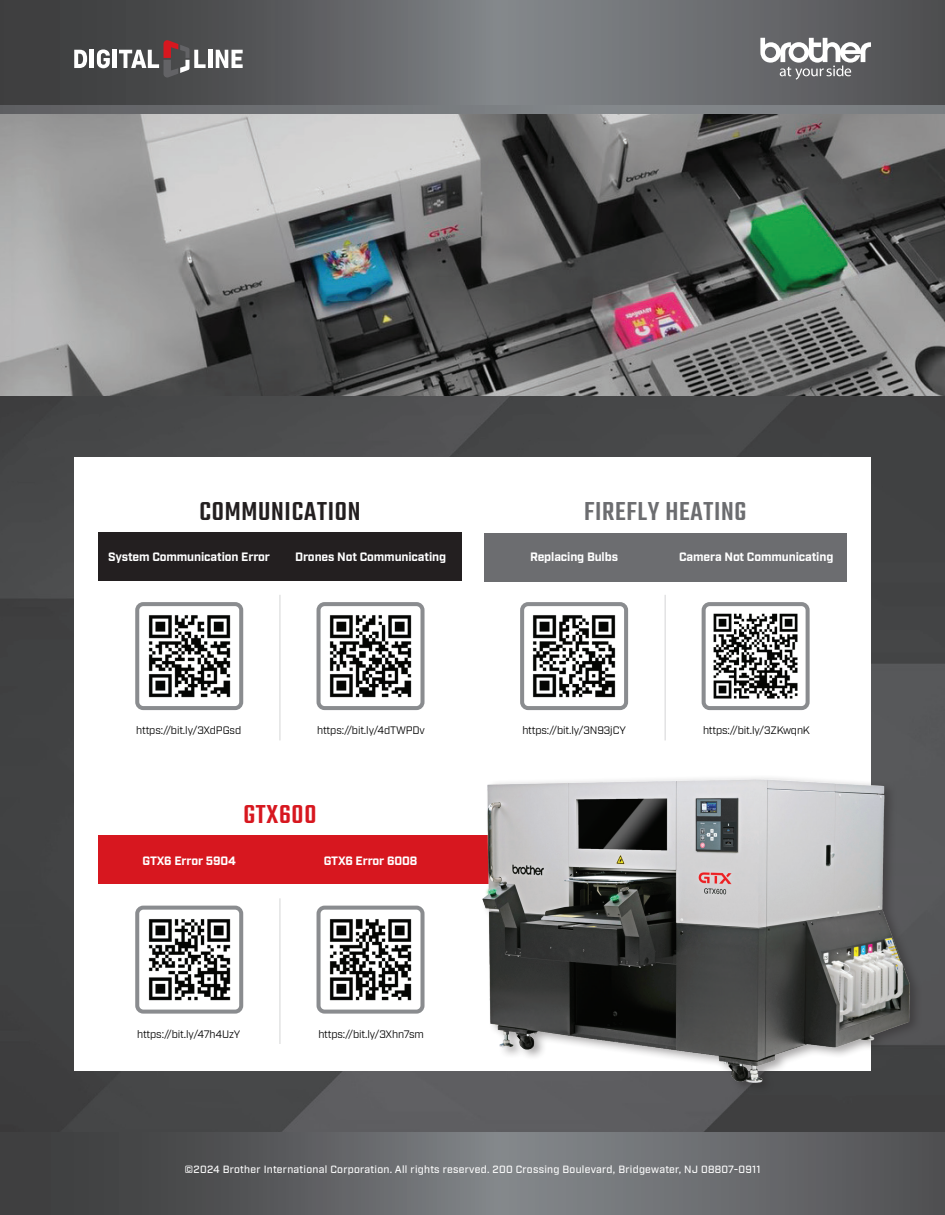
<style>
.page{position:relative;width:945px;height:1215px;background:#fff}
.page>*{position:absolute;margin:0;border:0;box-sizing:border-box;transform-origin:0 0}
.t1{font:500 28.5px "Teko";letter-spacing:.025em;color:#6c6d70}
.t2{font:500 28.5px "Teko";letter-spacing:.025em;color:#231f20}
.t3{font:500 28.5px "Teko";letter-spacing:.025em;color:#d7171f}
.t4{font:700 12.15px "Industry";letter-spacing:-.01em;color:#fff}
.t5{font:10.8px "Industry";letter-spacing:-.01em;color:#000}
.t6{font:500 10.5px "Industry";letter-spacing:.025em;color:#fff}
</style>
<div class="page">
<img style="left:0;top:396px;width:945px;height:736px">
<img style="left:0;top:114px;width:945px;height:282px">
<div style="left:74px;top:457px;width:797px;height:614px;background:#fff"></div>
<svg style="left:0;top:104px;width:945px;height:10px;background:#727578"></svg>
<div style="left:98px;top:533px;width:363px;height:48px;background:#231f20"></div>
<div style="left:98px;top:836px;width:496px;height:48px;background:#d7171f"></div>
<div style="left:484px;top:533px;width:363px;height:48px;background:#6c6d70"></div>
<hr style="left:279px;top:595px;width:2px;height:145px;background:#8a8c8f">
<hr style="left:664px;top:595px;width:2px;height:145px;background:#8a8c8f">
<div style="left:135px;top:602px;width:108px;height:108px;border:4px solid #8a8c8f;border-radius:6px"></div>
<img style="left:148px;top:615px;width:83px;height:83px">
<div style="left:317px;top:602px;width:108px;height:108px;border:4px solid #8a8c8f;border-radius:6px"></div>
<img style="left:329px;top:615px;width:83px;height:83px">
<svg style="left:0;top:1132px;width:945px;height:83px;background:#606265"></svg>
<img style="left:454px;top:750px;width:469px;height:352px">
<hr style="left:279px;top:898px;width:2px;height:146px;background:#8a8c8f">
<div style="left:135px;top:906px;width:108px;height:108px;border:4px solid #8a8c8f;border-radius:6px"></div>
<img style="left:148px;top:919px;width:83px;height:82px">
<div style="left:317px;top:906px;width:108px;height:108px;border:4px solid #8a8c8f;border-radius:6px"></div>
<img style="left:329px;top:919px;width:83px;height:82px">
<div style="left:520px;top:602px;width:108px;height:108px;border:4px solid #8a8c8f;border-radius:6px"></div>
<img style="left:532px;top:615px;width:84px;height:83px">
<div style="left:702px;top:602px;width:108px;height:108px;border:4px solid #8a8c8f;border-radius:6px"></div>
<img style="left:713px;top:613px;width:85px;height:86px">
<svg style="left:0;top:0;width:945px;height:104px;background:#626466"></svg>
<svg style="left:760px;top:38px;width:111px;height:42px"></svg>
<svg style="left:74px;top:50px;width:13px;height:18px"></svg>
<hr style="left:90px;top:50px;width:4px;height:18px;background:#fff">
<svg style="left:97px;top:49px;width:13px;height:19px"></svg>
<hr style="left:113px;top:50px;width:4px;height:18px;background:#fff">
<svg style="left:119px;top:40px;width:87px;height:37px;background:#6e6566"></svg>
<hr style="left:208px;top:50px;width:4px;height:18px;background:#fff">
<svg style="left:216px;top:50px;width:27px;height:18px"></svg>
<h1 class="t2" style="left:199px;top:494px;width:163px">COMMUNICATION</h1>
<h1 class="t1" style="left:584px;top:494px;width:164px">FIREFLY HEATING</h1>
<p class="t4" style="left:108px;top:550px;width:163px">System Communication Error</p>
<p class="t4" style="left:295px;top:550px;width:152px">Drones Not Communicating</p>
<p class="t4" style="left:530px;top:550px;width:89px">Replacing Bulbs</p>
<p class="t4" style="left:679px;top:550px;width:156px">Camera Not Communicating</p>
<p class="t5" style="left:136px;top:724px;width:106px">https://bit.ly/3XdPGsd</p>
<p class="t5" style="left:317px;top:724px;width:109px">https://bit.ly/4dTWPDv</p>
<p class="t5" style="left:522px;top:724px;width:105px">https://bit.ly/3N93jCY</p>
<p class="t5" style="left:703px;top:724px;width:108px">https://bit.ly/3ZKwqnK</p>
<h1 class="t3" style="left:243px;top:798px;width:75px">GTX600</h1>
<p class="t4" style="left:143px;top:853px;width:95px">GTX6 Error 5904</p>
<p class="t4" style="left:324px;top:853px;width:95px">GTX6 Error 6008</p>
<p class="t5" style="left:137px;top:1028px;width:105px">https://bit.ly/47h4UzY</p>
<p class="t5" style="left:318px;top:1028px;width:107px">https://bit.ly/3Xhn7sm</p>
<p class="t6" style="left:184px;top:1163px;width:578px">©2024 Brother International Corporation. All rights reserved. 200 Crossing Boulevard, Bridgewater, NJ 08807-0911</p>
</div>
